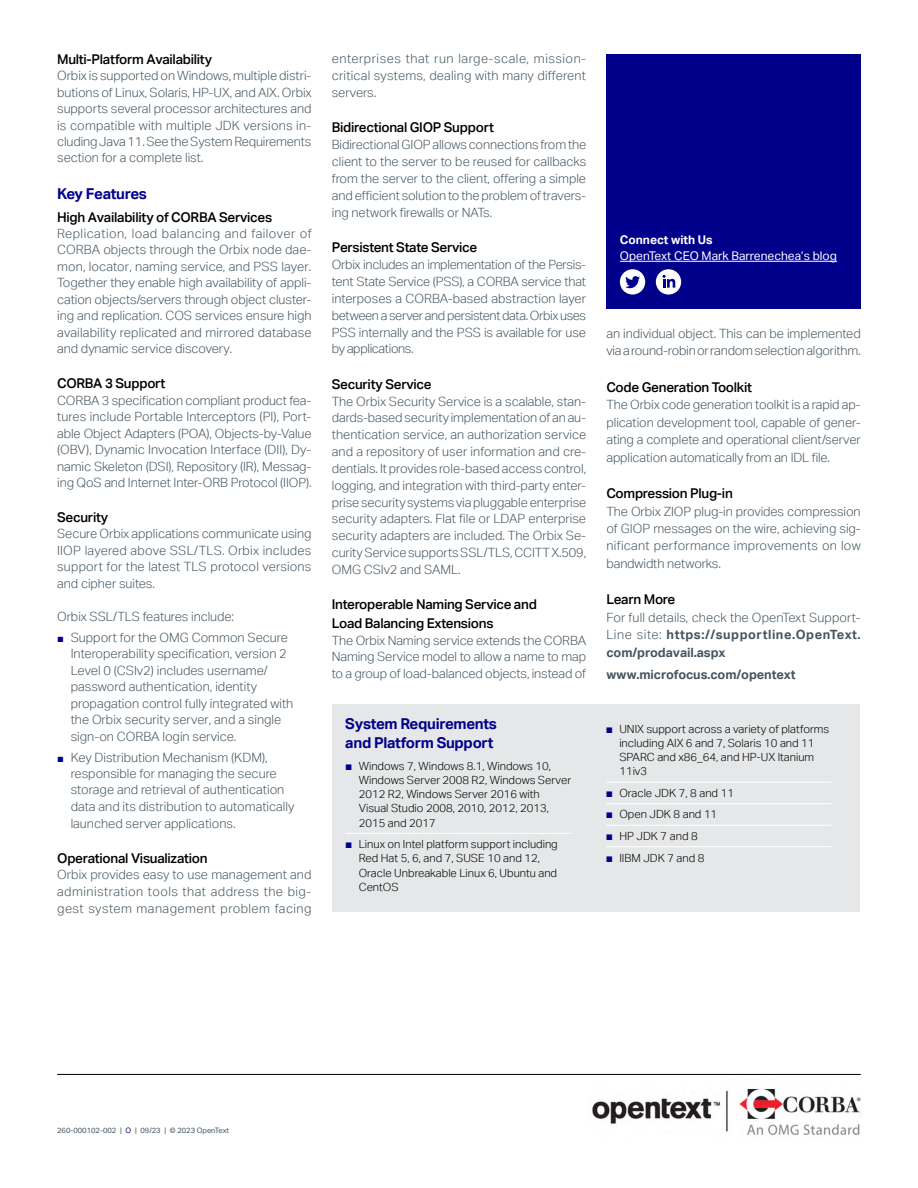
<style>
.page{position:relative;width:918px;height:1188px;background:#fff}
.page>*{position:absolute;margin:0;border:0;box-sizing:border-box;transform-origin:0 0}
.t1{font:700 15px/19.5px "Aktiv Grotesk";letter-spacing:-.02em;color:#00008b}
.t2{font:500 13.5px/18.5px "Aktiv Grotesk";letter-spacing:-.02em;color:#000}
.t3{font:300 12.75px/16.5px "Aktiv Grotesk";letter-spacing:-.005em;color:#455560;text-align:justify}
.t4{font:700 12.75px "Aktiv Grotesk";letter-spacing:-.005em;color:#455560}
.t5{font:12px/15.8px "Aktiv Grotesk";color:#fff}
.t6{font:300 11.25px/14.2px "Aktiv Grotesk";color:#000}
.t7{font:7.5px "Aktiv Grotesk";color:#455560}
.s1{font-family:"Arial";font-weight:400;font-size:11.25px;color:#00008b}
.s2{font-family:"Arial";font-weight:400;font-size:12px;color:#00008b}
.s3{font-weight:700}
.s4{color:#00008b}
</style>
<div class="page">
<hr style="left:57px;top:1074px;width:804px;height:1px;background:#000">
<div style="left:332px;top:704px;width:528px;height:207px;background:#e6e7e8"></div>
<hr style="left:345px;top:833px;width:226px;height:1px;background:#fff">
<hr style="left:606px;top:782px;width:226px;height:1px;background:#fff">
<hr style="left:606px;top:803px;width:226px;height:1px;background:#fff">
<hr style="left:606px;top:825px;width:226px;height:1px;background:#fff">
<hr style="left:606px;top:846px;width:226px;height:1px;background:#fff">
<div style="left:606px;top:54px;width:255px;height:254px;background:#00008b"></div>
<hr style="left:620px;top:261px;width:217px;height:1px;background:#fff">
<div style="left:620px;top:269px;width:25px;height:26px;background:#fff;border-radius:50%"></div>
<svg style="left:625px;top:276px;width:15px;height:12px"></svg>
<div style="left:656px;top:269px;width:25px;height:26px;background:#fff;border-radius:50%"></div>
<svg style="left:663px;top:275px;width:12px;height:13px"></svg>
<img style="left:592px;top:1088px;width:269px;height:47px">
<p class="t2" style="left:57px;top:49px;width:157px">Multi-Platform Availability</p>
<p class="t3" style="left:57px;top:67px;width:256px">Orbix is supported on Windows, multiple distri&shy;butions of Linux, Solaris, HP-UX, and AIX. Orbix supports several processor architectures and is compatible with multiple JDK versions in&shy;cluding Java 11. See the System Requirements section for a complete list.</p>
<h2 class="t1" style="left:57px;top:183px;width:91px">Key Features</h2>
<p class="t2" style="left:57px;top:207px;width:217px">High Availability of CORBA Services</p>
<p class="t3" style="left:57px;top:225px;width:256px">Replication, load balancing and failover of CORBA objects through the Orbix node dae&shy;mon, locator, naming service, and PSS layer.<br>Together they enable high availability of appli&shy;cation objects/servers through object cluster&shy;ing and replication. COS services ensure high availability replicated and mirrored database and dynamic service discovery.</p>
<p class="t2" style="left:57px;top:374px;width:110px">CORBA 3 Support</p>
<p class="t3" style="left:57px;top:392px;width:256px">CORBA 3 specification compliant product fea&shy;tures include Portable Interceptors (PI), Port&shy;able Object Adapters (POA), Objects-by-Value (OBV), Dynamic Invocation Interface (DII), Dy&shy;namic Skeleton (DSI), Repository (IR), Messag&shy;ing QoS and Internet Inter-ORB Protocol (IIOP).</p>
<p class="t2" style="left:57px;top:508px;width:53px">Security</p>
<p class="t3" style="left:57px;top:526px;width:256px">Secure Orbix applications communicate using IIOP layered above SSL/TLS. Orbix includes support for the latest TLS protocol versions and cipher suites.</p>
<p class="t3" style="left:57px;top:608px;width:178px">Orbix SSL/TLS features include:</p>
<p class="t3" style="left:71px;top:629px;width:224px;text-align:left;text-indent:-14px"><span class="s1">■</span> Support for the OMG Common Secure Interoperability specification, version 2<br>Level 0 (CSIv2) includes username/ password authentication, identity propagation control fully integrated with the Orbix security server, and a single sign-on CORBA login service.</p>
<p class="t3" style="left:71px;top:749px;width:225px;text-align:left;text-indent:-14px"><span class="s1">■</span> Key Distribution Mechanism (KDM), responsible for managing the secure storage and retrieval of authentication data and its distribution to automatically launched server applications.</p>
<p class="t2" style="left:57px;top:848px;width:152px">Operational Visualization</p>
<p class="t3" style="left:57px;top:866px;width:256px">Orbix provides easy to use management and administration tools that address the big&shy;gest system management problem facing</p>
<p class="t3" style="left:332px;top:50px;width:256px;line-height:17px">enterprises that run large-scale, mission&shy;critical systems, dealing with many different servers.</p>
<p class="t2" style="left:332px;top:118px;width:164px">Bidirectional GIOP Support</p>
<p class="t3" style="left:332px;top:136px;width:256px;line-height:17px">Bidirectional GIOP allows connections from the client to the server to be reused for callbacks from the server to the client, offering a simple and efficient solution to the problem of travers&shy;ing network firewalls or NATs.</p>
<p class="t2" style="left:332px;top:238px;width:147px">Persistent State Service</p>
<p class="t3" style="left:332px;top:256px;width:256px;line-height:17px">Orbix includes an implementation of the Persis&shy;tent State Service (PSS), a CORBA service that interposes a CORBA-based abstraction layer between a server and persistent data. Orbix uses PSS internally and the PSS is available for use by applications.</p>
<p class="t2" style="left:332px;top:375px;width:101px">Security Service</p>
<p class="t3" style="left:332px;top:393px;width:256px">The Orbix Security Service is a scalable, stan&shy;dards-based security implementation of an au&shy;thentication service, an authorization service and a repository of user information and cre&shy;dentials. It provides role-based access control, logging, and integration with third-party enter&shy;prise security systems via pluggable enterprise security adapters. Flat file or LDAP enterprise security adapters are included. The Orbix Se&shy;curityService supports SSL/TLS, CCITTX.509, OMG CSIv2 and SAML.</p>
<p class="t2" style="left:332px;top:595px;width:207px">Interoperable Naming Service and<br>Load Balancing Extensions</p>
<p class="t3" style="left:332px;top:632px;width:256px;line-height:17px">The Orbix Naming service extends the CORBA Naming Service model to allow a name to map to a group of load-balanced objects, instead of</p>
<p class="t1" style="left:345px;top:713px;width:153px">System Requirements and Platform Support</p>
<p class="t6" style="left:359px;top:758px;width:214px;text-indent:-14px"><span class="s2">■</span> Windows 7, Windows 8.1, Windows 10,<br>Windows Server 2008 R2, Windows Server<br>2012 R2, Windows Server 2016 with<br>Visual Studio 2008, 2010, 2012, 2013,<br>2015 and 2017</p>
<p class="t6" style="left:359px;top:837px;width:201px;text-indent:-14px"><span class="s2">■</span> Linux on Intel platform support including<br>Red Hat 5, 6, and 7, SUSE 10 and 12,<br>Oracle Unbreakable Linux 6, Ubuntu and<br>CentOS</p>
<p class="t5" style="left:620px;top:232px;width:219px"><span class="s3">Connect with Us<br></span>OpenText CEO Mark Barrenechea’s blog</p>
<p class="t3" style="left:606px;top:324px;width:256px;line-height:17.5px">an individual object. This can be implemented via a round-robin or random selection algorithm.</p>
<p class="t2" style="left:606px;top:377px;width:147px">Code Generation Toolkit</p>
<p class="t3" style="left:606px;top:396px;width:256px;line-height:17.5px">The Orbix code generation toolkit is a rapid ap&shy;plication development tool, capable of gener&shy;ating a complete and operational client/server application automatically from an IDL file.</p>
<p class="t2" style="left:606px;top:484px;width:128px">Compression Plug-in</p>
<p class="t3" style="left:606px;top:502px;width:256px;line-height:17.5px">The Orbix ZIOP plug-in provides compression of GIOP messages on the wire, achieving sig&shy;nificant performance improvements on low bandwidth networks.</p>
<p class="t2" style="left:606px;top:590px;width:70px">Learn More</p>
<p class="t3" style="left:606px;top:609px;width:256px;line-height:17.5px">For full details, check the OpenText Support-Line site: <span class="s3">https://supportline.OpenText. com/prodavail.aspx</span></p>
<p class="t4" style="left:606px;top:666px;width:191px">www.microfocus.com/opentext</p>
<p class="t6" style="left:619px;top:722px;width:211px;text-indent:-14px"><span class="s2">■</span> UNIX support across a variety of platforms including AIX 6 and 7, Solaris 10 and 11<br>SPARC and x86_64, and HP-UX Itanium<br>11iv3</p>
<p class="t6" style="left:606px;top:786px;width:130px"><span class="s2">■</span> Oracle JDK 7, 8 and 11</p>
<p class="t6" style="left:606px;top:807px;width:113px"><span class="s2">■</span> Open JDK 8 and 11</p>
<p class="t6" style="left:606px;top:829px;width:93px"><span class="s2">■</span> HP JDK 7 and 8</p>
<p class="t6" style="left:606px;top:850px;width:100px"><span class="s2">■</span> IIBM JDK 7 and 8</p>
<p class="t7" style="left:57px;top:1126px;width:173px">260-000102-002 | <span class="s4">O</span> | 09/23 | © 2023 OpenText</p>
</div>
